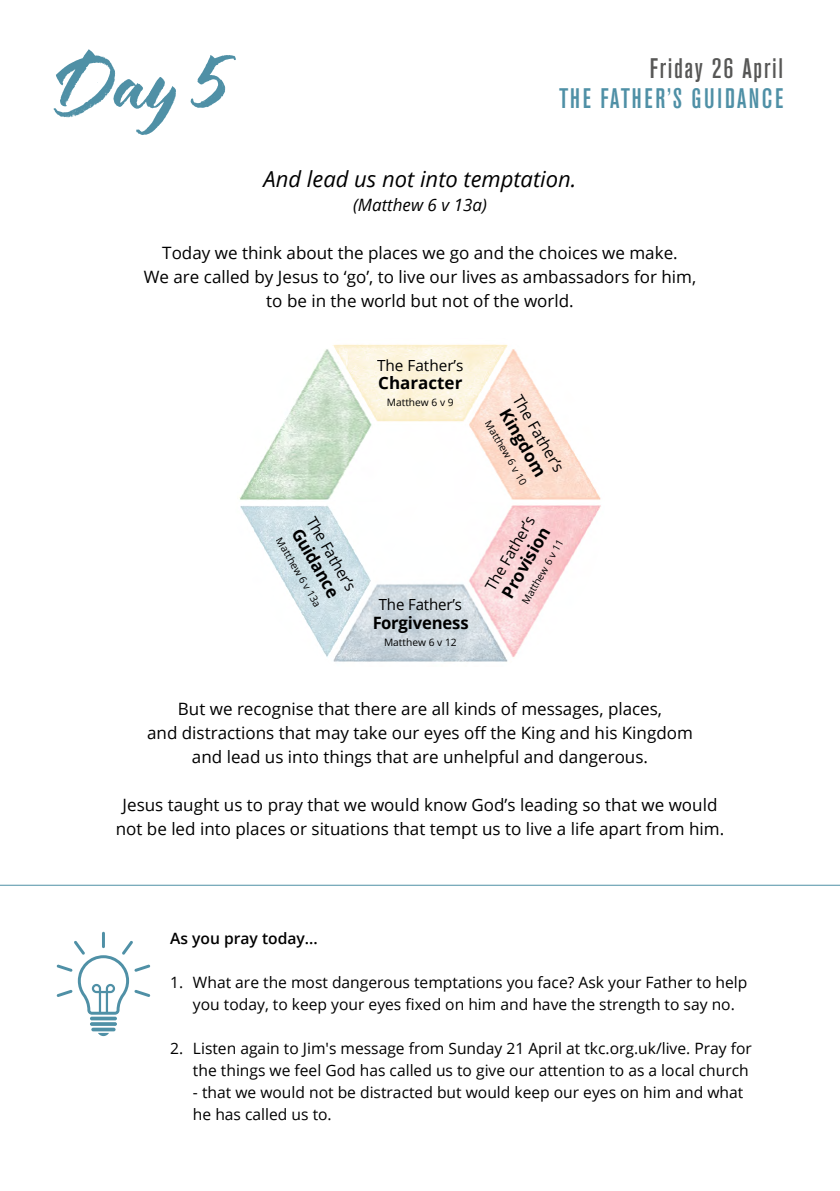
<style>
.page{position:relative;width:840px;height:1191px;background:#fff}
.page>*{position:absolute;margin:0;border:0;box-sizing:border-box;transform-origin:0 0}
.t1{font:60px "Hello Bloomie Script";color:#4f90a6}
.t2{font:500 condensed 28px "Akzidenz Grotesk BE";letter-spacing:.09em;color:#4f90a6}
.t3{font:500 condensed 28px "Akzidenz Grotesk BE";letter-spacing:.06em;color:#575756}
.t4{font:italic 22px "Open Sans";color:#000}
.t5{font:17px/24px "Open Sans";color:#000;text-align:center}
.t6{font:700 17px "Open Sans";letter-spacing:-.01em;color:#000}
.t7{font:italic 17px "Open Sans";color:#000}
.t8{font:15.6px/22px "Open Sans";color:#000}
.t9{font:600 15.6px "Open Sans";color:#000}
.t10{font:15.4px "Open Sans";letter-spacing:-.005em;color:#000}
.t11{font:10.2px "Open Sans";color:#000}
</style>
<div class="page">
<svg style="left:239px;top:344px;width:362px;height:318px"></svg>
<svg style="left:90px;top:1016px;width:27px;height:4px"></svg>
<svg style="left:90px;top:1022px;width:27px;height:4px"></svg>
<svg style="left:91px;top:1027px;width:24px;height:4px"></svg>
<svg style="left:98px;top:1033px;width:11px;height:3px"></svg>
<hr style="left:102px;top:931px;width:3px;height:17px;background:#4f90a6">
<svg style="left:57px;top:941px;width:93px;height:73px"></svg>
<hr style="left:0;top:884px;width:839px;height:1px;background:#4f90a6">
<h1 class="t1" style="left:57px;top:51px;width:173px">Day 5</h1>
<h2 class="t3" style="left:649px;top:53px;width:135px">Friday 26 April</h2>
<h2 class="t2" style="left:559px;top:83px;width:225px">THE FATHER’S GUIDANCE</h2>
<p class="t4" style="left:263px;top:164px;width:314px">And lead us not into temptation.</p>
<p class="t7" style="left:353px;top:193px;width:135px">(Matthew 6 v 13a)</p>
<p class="t5" style="left:144px;top:240px;width:553px">Today we think about the places we go and the choices we make.<br>We are called by Jesus to ‘go’, to live our lives as ambassadors for him, to be in the world but not of the world.</p>
<p class="t10" style="left:319px;top:512px;width:84px;rotate:60deg">The Father’s</p>
<p class="t6" style="left:306px;top:523px;width:78px;rotate:60deg">Guidance</p>
<p class="t11" style="left:285px;top:535px;width:80px;rotate:60deg">Matthew 6 v 13a</p>
<p class="t10" style="left:377px;top:354px;width:88px">The Father’s</p>
<p class="t6" style="left:378px;top:371px;width:86px">Character</p>
<p class="t11" style="left:386px;top:395px;width:68px">Matthew 6 v 9</p>
<p class="t10" style="left:526px;top:391px;width:88px;rotate:60deg">The Father’s</p>
<p class="t6" style="left:514px;top:404px;width:77px;rotate:60deg">Kingdom</p>
<p class="t11" style="left:493px;top:417px;width:74px;rotate:60deg">Matthew 6 v 10</p>
<p class="t10" style="left:480px;top:584px;width:84px;rotate:-60deg">The Father’s</p>
<p class="t6" style="left:495px;top:590px;width:81px;rotate:-60deg">Provision</p>
<p class="t11" style="left:518px;top:600px;width:74px;rotate:-60deg">Matthew 6 v 11</p>
<p class="t10" style="left:378px;top:594px;width:84px">The Father’s</p>
<p class="t6" style="left:372px;top:610px;width:98px">Forgiveness</p>
<p class="t11" style="left:384px;top:635px;width:74px">Matthew 6 v 12</p>
<p class="t5" style="left:147px;top:696px;width:547px">But we recognise that there are all kinds of messages, places,<br>and distractions that may take our eyes off the King and his Kingdom and lead us into things that are unhelpful and dangerous.</p>
<p class="t5" style="left:116px;top:792px;width:609px">Jesus taught us to pray that we would know God’s leading so that we would not be led into places or situations that tempt us to live a life apart from him.</p>
<p class="t9" style="left:170px;top:927px;width:149px">As you pray today...</p>
<p class="t8" style="left:193px;top:970px;width:555px;text-indent:-23px">1. What are the most dangerous temptations you face? Ask your Father to help you today, to keep your eyes fixed on him and have the strength to say no.</p>
<p class="t8" style="left:170px;top:1036px;width:583px;text-align:right">2. Listen again to Jim's message from Sunday 21 April at tkc.org.uk/live. Pray for the things we feel God has called us to give our attention to as a local church</p>
<p class="t8" style="left:193px;top:1080px;width:551px">- that we would not be distracted but would keep our eyes on him and what he has called us to.</p>
</div>
